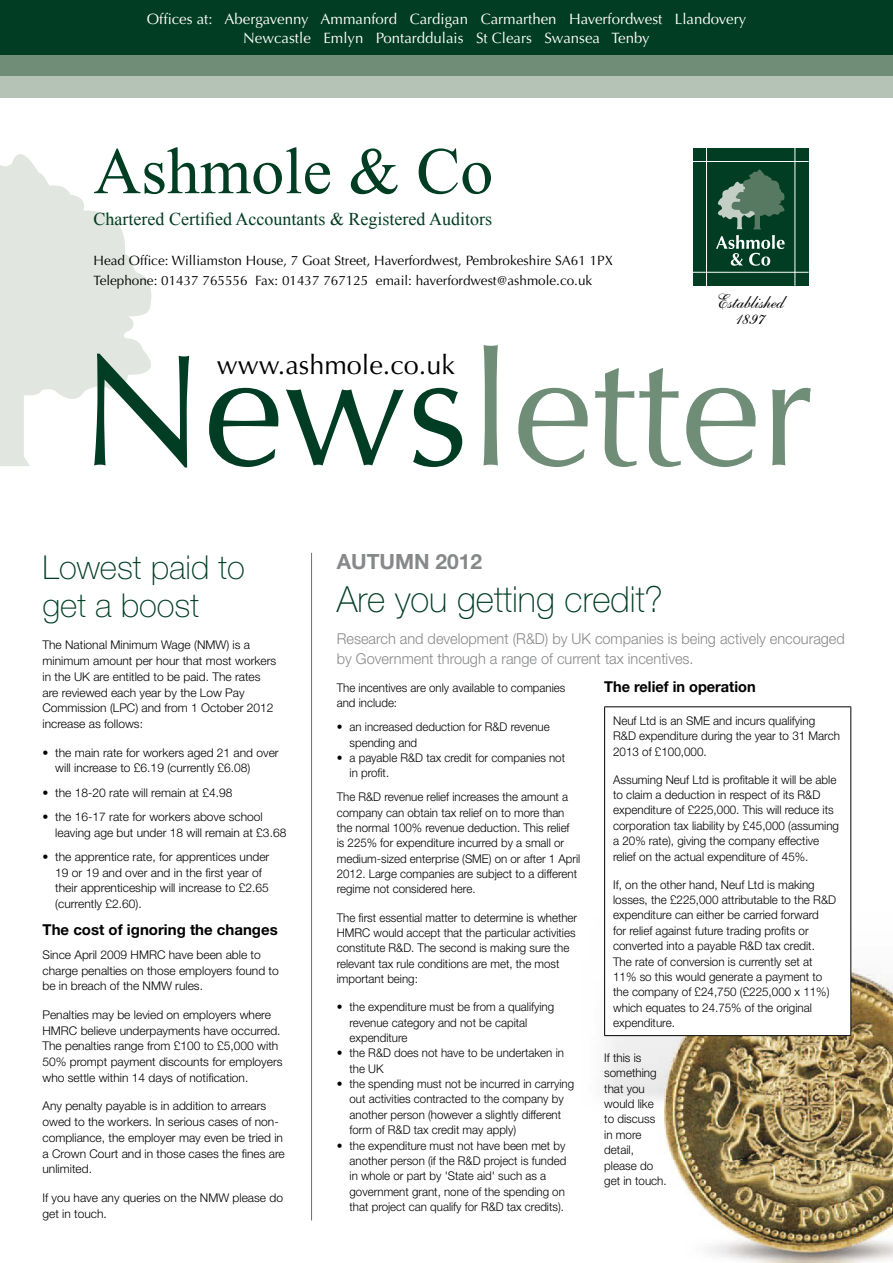
<style>
.page{position:relative;width:893px;height:1263px;background:#fff}
.page>*{position:absolute;margin:0;border:0;box-sizing:border-box;transform-origin:0 0}
.t1{font:159px "Optima";color:#708d77}
.t2{font:66px "Times New Roman";color:#003d22}
.t3{font:100 36px "Helvetica Neue";color:#003d24}
.t4{font:100 33px/37.8px "Helvetica Neue";color:#003d24}
.t5{font:27px "Optima";color:#000}
.t6{font:700 21px "Helvetica Neue";color:#87888a}
.t7{font:19.5px/16.5px "Shelley Allegro BT";color:#000;text-align:center}
.t8{font:18px "Times New Roman";color:#003d22}
.t9{font:15px/19.5px "Optima";color:#fff;text-align:center}
.t10{font:300 15px/19.5px "Helvetica Neue";color:#87888a}
.t11{font:700 15px "Helvetica Neue";color:#000}
.t12{font:13.5px/19.5px "Optima";color:#000}
.t13{font:300 12px/15.3px "Helvetica Neue";color:#000}
.t14{font:300 12px/15.3px "Helvetica Neue";color:#000;scale:.96 1}
.s1{color:#003d24}
</style>
<div class="page">
<svg style="left:0;top:154px;width:152px;height:312px;fill:#e1e6e1"></svg>
<div style="left:0;top:0;width:893px;height:55px;background:#003d22"></div>
<div style="left:0;top:55px;width:893px;height:22px;background:#708d77"></div>
<div style="left:0;top:77px;width:893px;height:21px;background:#b5c2b6"></div>
<div style="left:693px;top:148px;width:115px;height:137px;background:#003d22"></div>
<svg style="left:717px;top:169px;width:68px;height:60px"></svg>
<svg style="left:716px;top:235px;width:69px;height:31px"></svg>
<hr style="left:693px;top:272px;width:115px;height:1px;background:#fff">
<hr style="left:693px;top:161px;width:115px;height:1px;background:#fff">
<hr style="left:706px;top:148px;width:1px;height:137px;background:#fff">
<hr style="left:795px;top:148px;width:1px;height:137px;background:#fff">
<img style="left:603px;top:706px;width:290px;height:557px">
<hr style="left:311px;top:553px;width:1px;height:667px;background:#707172">
<div style="left:605px;top:707px;width:246px;height:328px;background:#fff"></div>
<hr style="left:604px;top:706px;width:247px;height:1px;background:#000">
<hr style="left:604px;top:707px;width:1px;height:328px;background:#000">
<hr style="left:850px;top:707px;width:1px;height:328px;background:#000">
<hr style="left:604px;top:1035px;width:247px;height:1px;background:#000">
<p class="t9" style="left:147px;top:9px;width:601px">Offices at: Abergavenny Ammanford Cardigan Carmarthen Haverfordwest Llandovery<br>Newcastle Emlyn Pontarddulais St Clears Swansea Tenby</p>
<h2 class="t2" style="left:94px;top:133px;width:401px">Ashmole &amp; Co</h2>
<h3 class="t8" style="left:94px;top:208px;width:400px">Chartered Certified Accountants &amp; Registered Auditors</h3>
<p class="t12" style="left:94px;top:251px;width:521px">Head Office: Williamston House, 7 Goat Street, Haverfordwest, Pembrokeshire SA61 1PX<br>Telephone: 01437 765556 Fax: 01437 767125 email: haverfordwest@ashmole.co.uk</p>
<h3 class="t7" style="left:716px;top:294px;width:69px">Established<br>1897</h3>
<h1 class="t1" style="left:80px;top:318px;width:735px"><span class="s1">News</span>letter</h1>
<h3 class="t5" style="left:217px;top:349px;width:240px">www.ashmole.co.uk</h3>
<h3 class="t4" style="left:43px;top:548px;width:204px">Lowest paid to get a boost</h3>
<p class="t13" style="left:43px;top:637px;width:235px;line-height:15.8px">The National Minimum Wage (NMW) is a minimum amount per hour that most workers in the UK are entitled to be paid. The rates are reviewed each year by the Low Pay Commission (LPC) and from 1 October 2012 increase as follows:</p>
<p class="t13" style="left:55px;top:744px;width:225px;line-height:15.8px;text-indent:-13px">• the main rate for workers aged 21 and over will increase to £6.19 (currently £6.08)</p>
<p class="t13" style="left:43px;top:784px;width:191px">• the 18-20 rate will remain at £4.98</p>
<p class="t13" style="left:55px;top:808px;width:233px;line-height:15.8px;text-indent:-13px">• the 16-17 rate for workers above school leaving age but under 18 will remain at £3.68</p>
<p class="t13" style="left:55px;top:848px;width:216px;line-height:15.8px;text-indent:-13px">• the apprentice rate, for apprentices under 19 or 19 and over and in the first year of their apprenticeship will increase to £2.65 (currently £2.60).</p>
<p class="t11" style="left:43px;top:920px;width:237px">The cost of ignoring the changes</p>
<p class="t13" style="left:43px;top:946px;width:238px;line-height:15.8px">Since April 2009 HMRC have been able to charge penalties on those employers found to be in breach of the NMW rules.</p>
<p class="t13" style="left:43px;top:1006px;width:242px;line-height:15.8px">Penalties may be levied on employers where HMRC believe underpayments have occurred.<br>The penalties range from £100 to £5,000 with 50% prompt payment discounts for employers who settle within 14 days of notification.</p>
<p class="t13" style="left:43px;top:1098px;width:244px;line-height:15.8px">Any penalty payable is in addition to arrears owed to the workers. In serious cases of non&shy;compliance, the employer may even be tried in a Crown Court and in those cases the fines are unlimited.</p>
<p class="t13" style="left:43px;top:1189px;width:242px;line-height:15.8px">If you have any queries on the NMW please do get in touch.</p>
<h3 class="t6" style="left:337px;top:549px;width:147px">AUTUMN 2012</h3>
<h3 class="t3" style="left:337px;top:579px;width:328px">Are you getting credit?</h3>
<p class="t10" style="left:337px;top:629px;width:510px">Research and development (R&amp;D) by UK companies is being actively encouraged by Government through a range of current tax incentives.</p>
<p class="t14" style="left:337px;top:680px;width:240px">The incentives are only available to companies and include:</p>
<p class="t14" style="left:350px;top:719px;width:210px;text-indent:-13px">• an increased deduction for R&amp;D revenue spending and</p>
<p class="t14" style="left:350px;top:750px;width:226px;text-indent:-13px">• a payable R&amp;D tax credit for companies not in profit.</p>
<p class="t14" style="left:337px;top:789px;width:255px">The R&amp;D revenue relief increases the amount a company can obtain tax relief on to more than the normal 100% revenue deduction. This relief is 225% for expenditure incurred by a small or medium-sized enterprise (SME) on or after 1 April 2012. Large companies are subject to a different regime not considered here.</p>
<p class="t14" style="left:337px;top:909px;width:252px">The first essential matter to determine is whether HMRC would accept that the particular activities constitute R&amp;D. The second is making sure the relevant tax rule conditions are met, the most important being:</p>
<p class="t14" style="left:350px;top:999px;width:215px;text-indent:-13px">• the expenditure must be from a qualifying revenue category and not be capital expenditure</p>
<p class="t14" style="left:350px;top:1045px;width:225px;text-indent:-13px">• the R&amp;D does not have to be undertaken in the UK</p>
<p class="t14" style="left:350px;top:1076px;width:236px;text-indent:-13px">• the spending must not be incurred in carrying out activities contracted to the company by another person (however a slightly different form of R&amp;D tax credit may apply)</p>
<p class="t14" style="left:350px;top:1137px;width:227px;text-indent:-13px">• the expenditure must not have been met by another person (if the R&amp;D project is funded in whole or part by 'State aid' such as a government grant, none of the spending on that project can qualify for R&amp;D tax credits).</p>
<p class="t11" style="left:604px;top:677px;width:153px">The relief in operation</p>
<p class="t13" style="left:613px;top:713px;width:228px">Neuf Ltd is an SME and incurs qualifying<br>R&amp;D expenditure during the year to 31 March<br>2013 of £100,000.</p>
<p class="t13" style="left:613px;top:771px;width:227px">Assuming Neuf Ltd is profitable it will be able to claim a deduction in respect of its R&amp;D expenditure of £225,000. This will reduce its corporation tax liability by £45,000 (assuming a 20% rate), giving the company effective relief on the actual expenditure of 45%.</p>
<p class="t13" style="left:613px;top:876px;width:224px">If, on the other hand, Neuf Ltd is making losses, the £225,000 attributable to the R&amp;D expenditure can either be carried forward<br>for relief against future trading profits or converted into a payable R&amp;D tax credit.<br>The rate of conversion is currently set at 11% so this would generate a payment to the company of £24,750 (£225,000 x 11%) which equates to 24.75% of the original expenditure.</p>
<p class="t13" style="left:604px;top:1050px;width:64px">If this is something that you would like<br>to discuss<br>in more detail, please do get in touch.</p>
</div>
